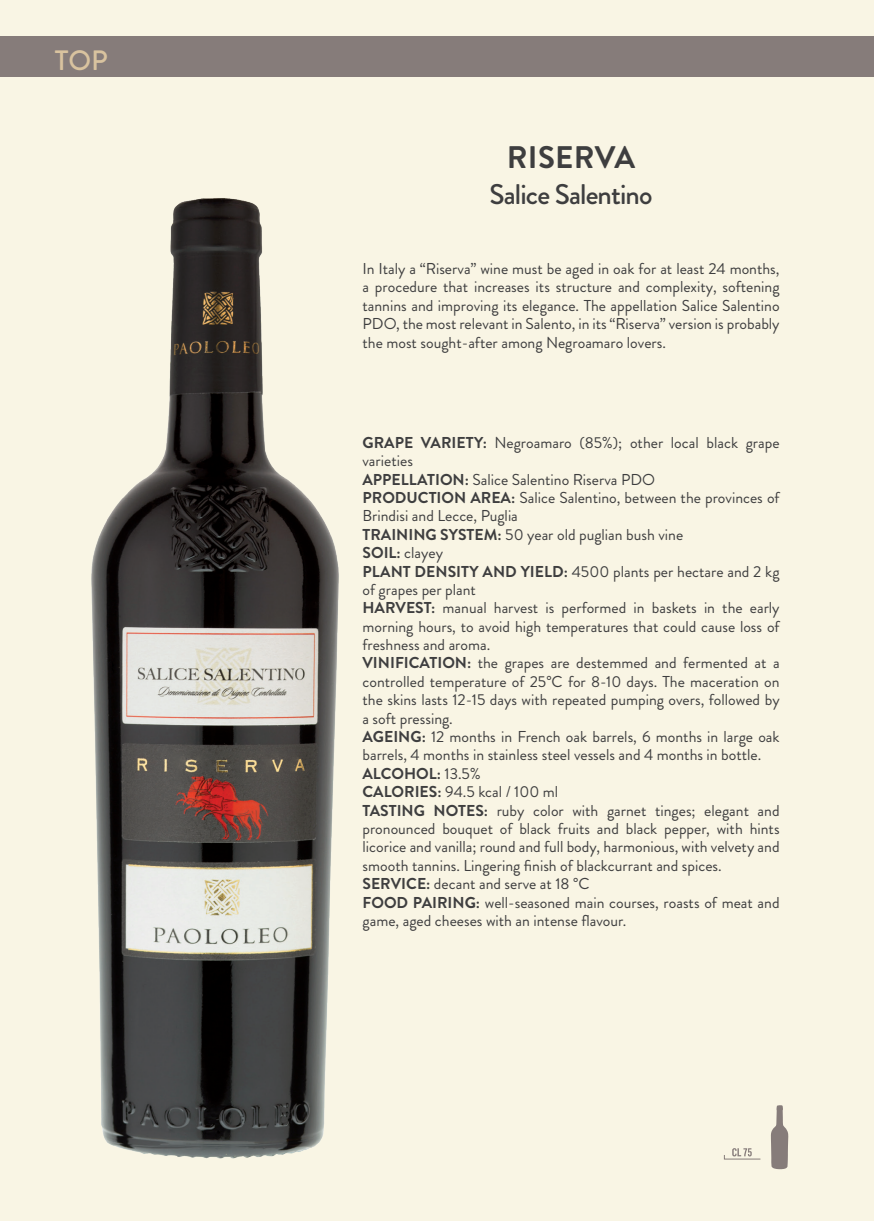
<style>
.page{position:relative;width:874px;height:1221px;background:#fff}
.page>*{position:absolute;margin:0;border:0;box-sizing:border-box;transform-origin:0 0}
.t1{font:700 31.15px "Brandon Grotesque";letter-spacing:.01em;color:#3e3e3f}
.t2{font:500 28.35px "Brandon Grotesque";letter-spacing:-.03em;color:#3e3e3f}
.t3{font:500 28px "Brandon Grotesque";color:#d9c39f}
.t4{font:15.75px/18.4px "Brandon Grotesque";color:#3e3e3f;text-align:justify}
.s1{font-weight:700}
</style>
<div class="page">
<div style="left:858px;top:0;width:15px;height:1220px;background:#f9f5e4"></div>
<div style="left:0;top:0;width:858px;height:1220px;background:#f9f5e4"></div>
<div style="left:0;top:36px;width:858px;height:40px;background:#867c7a"></div>
<div style="left:858px;top:36px;width:15px;height:40px;background:#867c7a"></div>
<img style="left:91px;top:198px;width:248px;height:961px">
<svg style="left:770px;top:1105px;width:17px;height:64px"></svg>
<svg style="left:723px;top:1148px;width:37px;height:11px"></svg>
<h3 class="t3" style="left:55px;top:41px;width:54px">TOP</h3>
<h1 class="t1" style="left:506px;top:135px;width:130px">RISERVA</h1>
<h2 class="t2" style="left:489px;top:174px;width:164px">Salice Salentino</h2>
<p class="t4" style="left:362px;top:260px;width:418px">In Italy a “Riserva” wine must be aged in oak for at least 24 months, a procedure that increases its structure and complexity, softening tannins and improving its elegance. The appellation Salice Salentino PDO, the most relevant in Salento, in its “Riserva” version is probably the most sought-after among Negroamaro lovers.</p>
<p class="t4" style="left:362px;top:433px;width:418px;text-align:left"><span class="s1">GRAPE VARIETY:</span> Negroamaro (85%); other local black grape varieties<br><span class="s1">APPELLATION:</span> Salice Salentino Riserva PDO<br><span class="s1">PRODUCTION AREA:</span> Salice Salentino, between the provinces of Brindisi and Lecce, Puglia<br><span class="s1">TRAINING SYSTEM:</span> 50 year old puglian bush vine<br><span class="s1">SOIL:</span> clayey<br><span class="s1">PLANT DENSITY AND YIELD:</span> 4500 plants per hectare and 2 kg of grapes per plant<br><span class="s1">HARVEST:</span> manual harvest is performed in baskets in the early morning hours, to avoid high temperatures that could cause loss of freshness and aroma.<br><span class="s1">VINIFICATION:</span> the grapes are destemmed and fermented at a controlled temperature of 25°C for 8-10 days. The maceration on the skins lasts 12-15 days with repeated pumping overs, followed by a soft pressing.<br><span class="s1">AGEING:</span> 12 months in French oak barrels, 6 months in large oak barrels, 4 months in stainless steel vessels and 4 months in bottle.<br><span class="s1">ALCOHOL:</span> 13.5%<br><span class="s1">CALORIES:</span> 94.5 kcal / 100 ml<br><span class="s1">TASTING NOTES:</span> ruby color with garnet tinges; elegant and pronounced bouquet of black fruits and black pepper, with hints licorice and vanilla; round and full body, harmonious, with velvety and smooth tannins. Lingering finish of blackcurrant and spices.<br><span class="s1">SERVICE:</span> decant and serve at 18 °C<br><span class="s1">FOOD PAIRING:</span> well-seasoned main courses, roasts of meat and game, aged cheeses with an intense flavour.</p>
</div>
